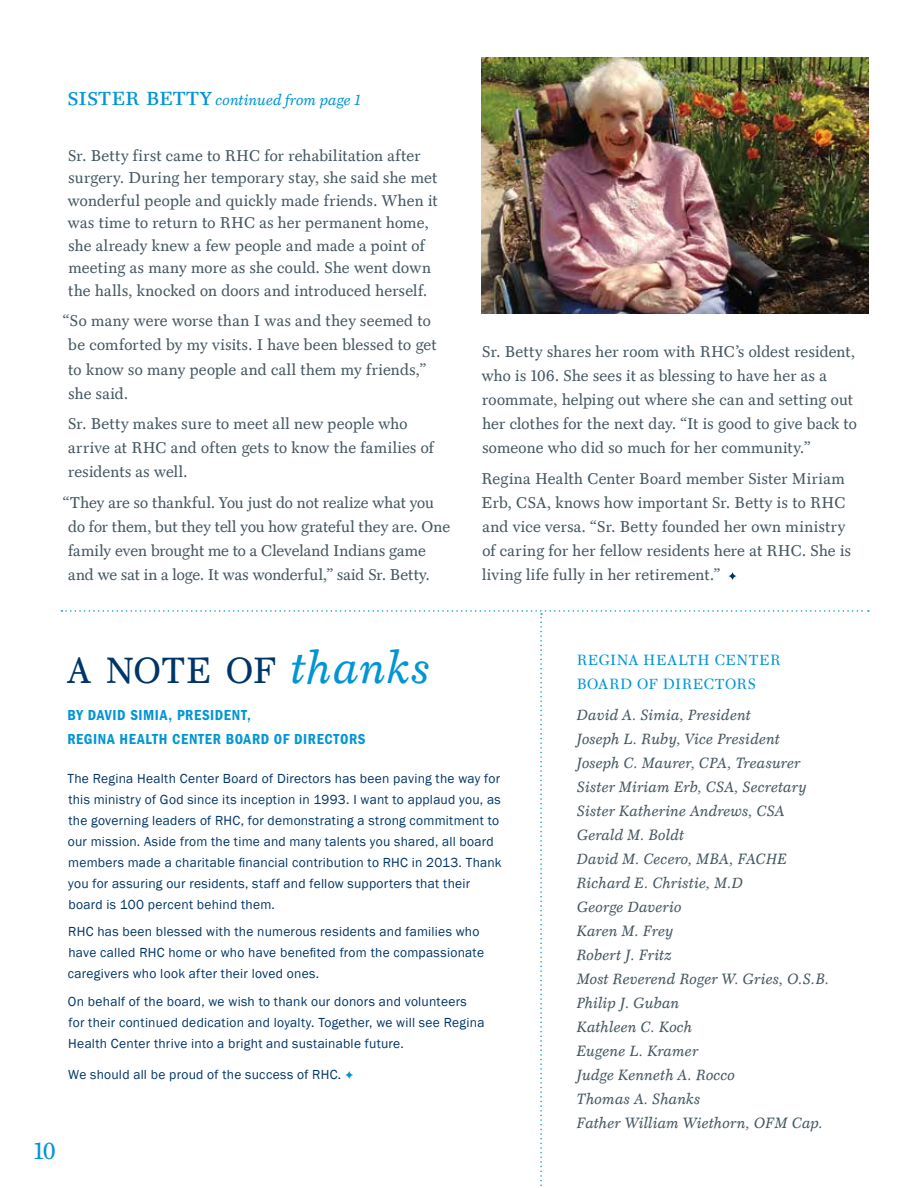
<style>
.page{position:relative;width:918px;height:1188px;background:#fff}
.page>*{position:absolute;margin:0;border:0;box-sizing:border-box;transform-origin:0 0}
.t1{font:36.75px "Mt.Augustine Roman";letter-spacing:.015em;color:#003568}
.t2{font:24px "Mt.Augustine Roman";color:#0096d6}
.t3{font:15.75px/24px "Mt.Augustine Roman";letter-spacing:.015em;color:#455761}
.t4{font:italic 15px/24px "Mt.Augustine";letter-spacing:.025em;color:#455761}
.t5{font:600 condensed 15px/24px "Franklin Gothic";letter-spacing:.04em;color:#0096d6}
.t6{font:15px/24px "Mt.Augustine Small Caps";letter-spacing:.045em;color:#0096d6}
.t7{font:italic 15px "Mt.Augustine";letter-spacing:.02em;color:#0096d6}
.t8{font:13.5px/21px "Franklin Gothic";letter-spacing:.02em;color:#003568}
.s1{font-family:"Mt.Augustine Small Caps";font-style:normal;font-size:25.5px}
.s2{font-family:"Mt.Augustine";font-style:italic;font-size:45px;color:#0096d6}
</style>
<div class="page">
<img style="left:482px;top:57px;width:387px;height:256px">
<svg style="left:729px;top:572px;width:7px;height:8px"></svg>
<p class="t7" style="left:68px;top:94px;width:295px"><span class="s1">SISTER BETTY</span> continued from page 1</p>
<p class="t3" style="left:68px;top:144px;width:371px;line-height:22.5px">Sr. Betty first came to RHC for rehabilitation after surgery. During her temporary stay, she said she met wonderful people and quickly made friends. When it was time to return to RHC as her permanent home, she already knew a few people and made a point of meeting as many more as she could. She went down the halls, knocked on doors and introduced herself.</p>
<p class="t3" style="left:68px;top:309px;width:370px;text-indent:-5px">“So many were worse than I was and they seemed to be comforted by my visits. I have been blessed to get to know so many people and call them my friends,” she said.</p>
<p class="t3" style="left:68px;top:412px;width:367px">Sr. Betty makes sure to meet all new people who arrive at RHC and often gets to know the families of residents as well.</p>
<p class="t3" style="left:68px;top:491px;width:383px;text-indent:-5px">“They are so thankful. You just do not realize what you do for them, but they tell you how grateful they are. One family even brought me to a Cleveland Indians game and we sat in a loge. It was wonderful,” said Sr. Betty.</p>
<p class="t3" style="left:482px;top:340px;width:377px">Sr. Betty shares her room with RHC’s oldest resident, who is 106. She sees it as blessing to have her as a roommate, helping out where she can and setting out her clothes for the next day. “It is good to give back to someone who did so much for her community.”</p>
<p class="t3" style="left:482px;top:467px;width:371px">Regina Health Center Board member Sister Miriam Erb, CSA, knows how important Sr. Betty is to RHC and vice versa. “Sr. Betty founded her own ministry of caring for her fellow residents here at RHC. She is living life fully in her retirement.”</p>
<h1 class="t1" style="left:68px;top:651px;width:363px">A NOTE OF <span class="s2">thanks</span></h1>
<p class="t5" style="left:68px;top:703px;width:299px">BY DAVID SIMIA, PRESIDENT,<br>REGINA HEALTH CENTER BOARD OF DIRECTORS</p>
<p class="t8" style="left:67px;top:768px;width:436px">The Regina Health Center Board of Directors has been paving the way for this ministry of God since its inception in 1993. I want to applaud you, as the governing leaders of RHC, for demonstrating a strong commitment to our mission. Aside from the time and many talents you shared, all board members made a charitable financial contribution to RHC in 2013. Thank you for assuring our residents, staff and fellow supporters that their board is 100 percent behind them.</p>
<p class="t8" style="left:68px;top:922px;width:418px">RHC has been blessed with the numerous residents and families who have called RHC home or who have benefited from the compassionate caregivers who look after their loved ones.</p>
<p class="t8" style="left:68px;top:991px;width:418px">On behalf of the board, we wish to thank our donors and volunteers for their continued dedication and loyalty. Together, we will see Regina<br>Health Center thrive into a bright and sustainable future.</p>
<p class="t8" style="left:68px;top:1064px;width:274px">We should all be proud of the success of RHC.</p>
<h2 class="t2" style="left:34px;top:1138px;width:24px">10</h2>
<p class="t6" style="left:577px;top:648px;width:203px">REGINA HEALTH CENTER<br>BOARD OF DIRECTORS</p>
<p class="t4" style="left:576px;top:704px;width:254px">David A. Simia, President<br>Joseph L. Ruby, Vice President<br>Joseph C. Maurer, CPA, Treasurer<br>Sister Miriam Erb, CSA, Secretary<br>Sister Katherine Andrews, CSA<br>Gerald M. Boldt<br>David M. Cecero, MBA, FACHE<br>Richard E. Christie, M.D<br>George Daverio<br>Karen M. Frey<br>Robert J. Fritz<br>Most Reverend Roger W. Gries, O.S.B.<br>Philip J. Guban<br>Kathleen C. Koch<br>Eugene L. Kramer<br>Judge Kenneth A. Rocco<br>Thomas A. Shanks<br>Father William Wiethorn, OFM Cap.</p>
</div>
